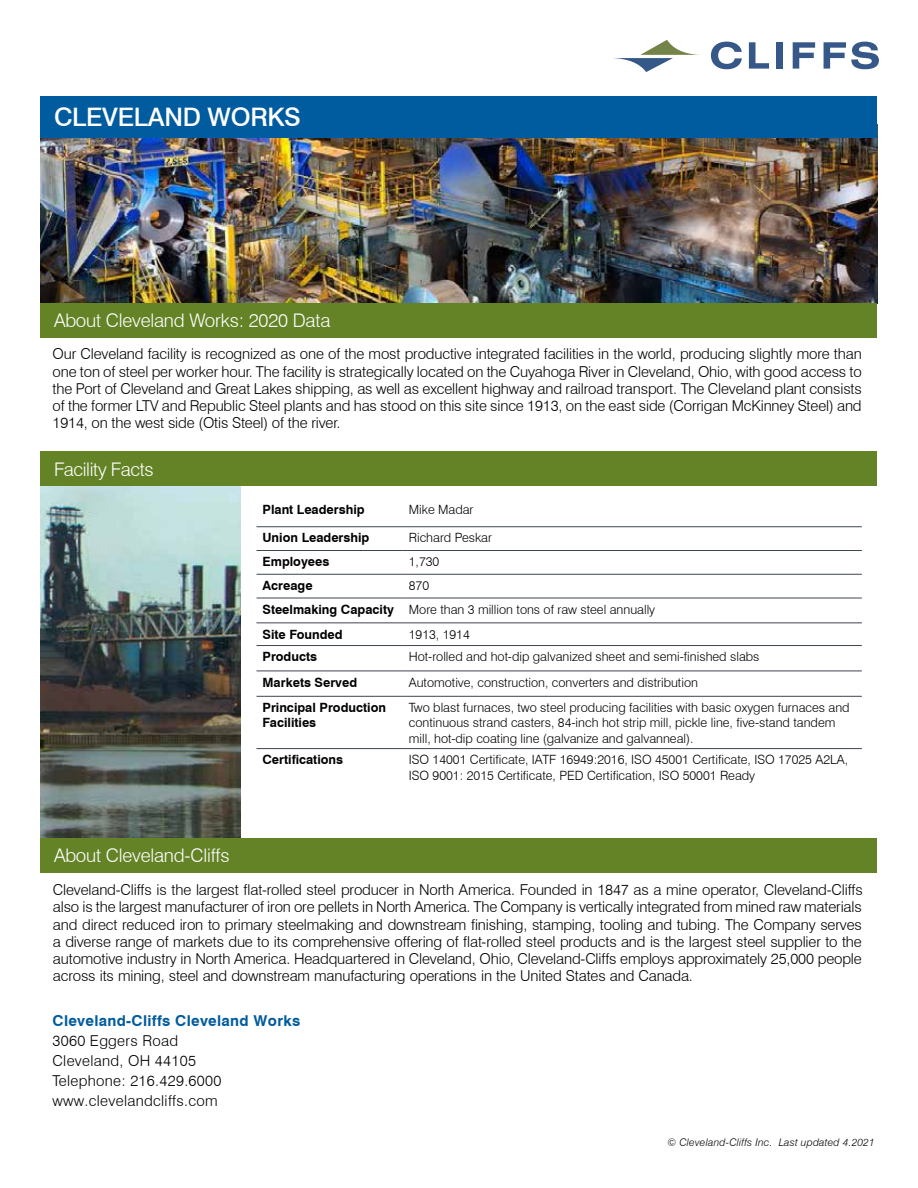
<style>
.page{position:relative;width:918px;height:1188px;background:#fff}
.page>*{position:absolute;margin:0;border:0;box-sizing:border-box;transform-origin:0 0}
.t1{font:500 25.5px "Swiss 721 BT";letter-spacing:-.01em;color:#fff}
.t2{font:300 18.75px "Swiss 721 BT";letter-spacing:-.01em;color:#fff}
.t3{font:300 15px/17.2px "Swiss 721 BT";letter-spacing:-.01em;color:#000;text-align:justify}
.t4{font:300 15px/19.8px "Swiss 721 BT";letter-spacing:.02em;color:#000}
.t5{font:700 15px "Swiss 721 BT";letter-spacing:.02em;color:#005b9f}
.t6{font:300 12.75px/24.3px "Swiss 721 BT";color:#000}
.t7{font:700 12.75px "Swiss 721 BT";color:#000}
.t8{font:italic 300 10.5px "Swiss 721 BT";letter-spacing:.02em;color:#000}
.s1{font-weight:700}
</style>
<div class="page">
<hr style="left:256px;top:748px;width:147px;height:1px;background:#3f454f">
<hr style="left:403px;top:748px;width:459px;height:1px;background:#3f454f">
<hr style="left:256px;top:696px;width:147px;height:1px;background:#3f454f">
<hr style="left:403px;top:696px;width:459px;height:1px;background:#3f454f">
<hr style="left:256px;top:671px;width:147px;height:1px;background:#3f454f">
<hr style="left:403px;top:671px;width:459px;height:1px;background:#3f454f">
<hr style="left:256px;top:645px;width:147px;height:1px;background:#3f454f">
<hr style="left:403px;top:645px;width:459px;height:1px;background:#3f454f">
<hr style="left:256px;top:623px;width:147px;height:1px;background:#3f454f">
<hr style="left:403px;top:623px;width:459px;height:1px;background:#3f454f">
<hr style="left:256px;top:598px;width:147px;height:1px;background:#3f454f">
<hr style="left:403px;top:598px;width:459px;height:1px;background:#3f454f">
<hr style="left:256px;top:574px;width:147px;height:1px;background:#3f454f">
<hr style="left:403px;top:574px;width:459px;height:1px;background:#3f454f">
<hr style="left:256px;top:550px;width:147px;height:1px;background:#3f454f">
<hr style="left:403px;top:550px;width:459px;height:1px;background:#3f454f">
<hr style="left:256px;top:526px;width:147px;height:1px;background:#3f454f">
<hr style="left:403px;top:526px;width:459px;height:1px;background:#3f454f">
<svg style="left:711px;top:42px;width:31px;height:27px"></svg>
<svg style="left:749px;top:42px;width:20px;height:27px"></svg>
<div style="left:777px;top:42px;width:6px;height:27px;background:#365888"></div>
<svg style="left:793px;top:42px;width:22px;height:27px"></svg>
<svg style="left:824px;top:42px;width:55px;height:27px"></svg>
<svg style="left:613px;top:40px;width:87px;height:32px"></svg>
<img style="left:40px;top:137px;width:838px;height:166px">
<div style="left:40px;top:96px;width:838px;height:41px;background:#005b9f"></div>
<div style="left:40px;top:303px;width:838px;height:35px;background:#648326"></div>
<img style="left:40px;top:486px;width:201px;height:352px">
<div style="left:40px;top:452px;width:838px;height:34px;background:#648326"></div>
<div style="left:40px;top:838px;width:838px;height:34px;background:#648326"></div>
<h1 class="t1" style="left:54px;top:102px;width:249px">CLEVELAND WORKS</h1>
<p class="t2" style="left:54px;top:309px;width:278px">About Cleveland Works: 2020 Data</p>
<p class="t3" style="left:53px;top:345px;width:811px">Our Cleveland facility is recognized as one of the most productive integrated facilities in the world, producing slightly more than one ton of steel per worker hour. The facility is strategically located on the Cuyahoga River in Cleveland, Ohio, with good access to the Port of Cleveland and Great Lakes shipping, as well as excellent highway and railroad transport. The Cleveland plant consists of the former LTV and Republic Steel plants and has stood on this site since 1913, on the east side (Corrigan McKinney Steel) and 1914, on the west side (Otis Steel) of the river.</p>
<p class="t2" style="left:54px;top:458px;width:101px">Facility Facts</p>
<p class="t7" style="left:262px;top:502px;width:104px">Plant Leadership</p>
<p class="t6" style="left:409px;top:498px;width:66px">Mike Madar</p>
<p class="t7" style="left:262px;top:530px;width:108px">Union Leadership</p>
<p class="t6" style="left:409px;top:526px;width:85px">Richard Peskar</p>
<p class="t7" style="left:262px;top:554px;width:68px">Employees</p>
<p class="t6" style="left:409px;top:549px;width:32px">1,730</p>
<p class="t7" style="left:262px;top:578px;width:52px">Acreage</p>
<p class="t6" style="left:262px;top:573px;width:394px;text-indent:146px">870<br><span class="s1">Steelmaking Capacity</span> More than 3 million tons of raw steel annually<br><span class="s1">Site Founded</span></p>
<p class="t6" style="left:409px;top:622px;width:63px">1913, 1914</p>
<p class="t7" style="left:262px;top:649px;width:56px">Products</p>
<p class="t6" style="left:409px;top:644px;width:352px">Hot-rolled and hot-dip galvanized sheet and semi-finished slabs</p>
<p class="t7" style="left:262px;top:674px;width:96px">Markets Served</p>
<p class="t6" style="left:409px;top:670px;width:291px">Automotive, construction, converters and distribution</p>
<p class="t7" style="left:262px;top:700px;width:125px">Principal Production</p>
<p class="t6" style="left:409px;top:695px;width:442px">Two blast furnaces, two steel producing facilities with basic oxygen furnaces and</p>
<p class="t7" style="left:262px;top:715px;width:55px">Facilities</p>
<p class="t6" style="left:409px;top:715px;width:428px;line-height:15.3px">continuous strand casters, 84-inch hot strip mill, pickle line, five-stand tandem mill, hot-dip coating line (galvanize and galvanneal).</p>
<p class="t7" style="left:262px;top:752px;width:82px">Certifications</p>
<p class="t6" style="left:409px;top:752px;width:441px;line-height:15.3px">ISO 14001 Certificate, IATF 16949:2016, ISO 45001 Certificate, ISO 17025 A2LA,<br>ISO 9001: 2015 Certificate, PED Certification, ISO 50001 Ready</p>
<p class="t2" style="left:54px;top:844px;width:177px">About Cleveland-Cliffs</p>
<p class="t3" style="left:53px;top:881px;width:811px">Cleveland-Cliffs is the largest flat-rolled steel producer in North America. Founded in 1847 as a mine operator, Cleveland-Cliffs also is the largest manufacturer of iron ore pellets in North America. The Company is vertically integrated from mined raw materials and direct reduced iron to primary steelmaking and downstream finishing, stamping, tooling and tubing. The Company serves a diverse range of markets due to its comprehensive offering of flat-rolled steel products and is the largest steel supplier to the automotive industry in North America. Headquartered in Cleveland, Ohio, Cleveland-Cliffs employs approximately 25,000 people across its mining, steel and downstream manufacturing operations in the United States and Canada.</p>
<p class="t5" style="left:53px;top:1012px;width:249px">Cleveland-Cliffs Cleveland Works</p>
<p class="t4" style="left:53px;top:1031px;width:170px">3060 Eggers Road<br>Cleveland, OH 44105<br>Telephone: 216.429.6000 www.clevelandcliffs.com</p>
<p class="t8" style="left:667px;top:1136px;width:209px">© Cleveland-Cliffs Inc. Last updated 4.2021</p>
</div>
